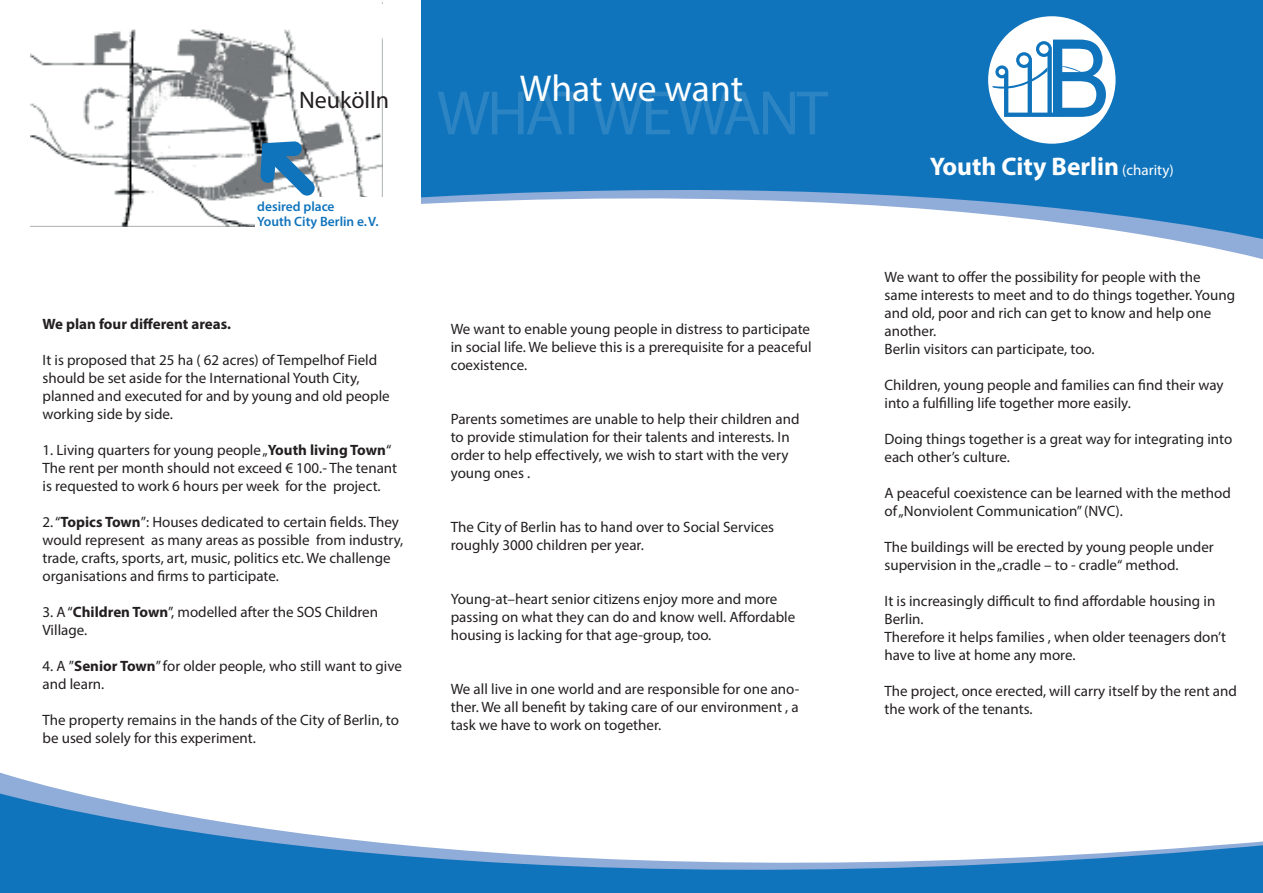
<style>
.page{position:relative;width:1263px;height:893px;background:#fff}
.page>*{position:absolute;margin:0;border:0;box-sizing:border-box;transform-origin:0 0}
.t1{font:63.3px "Myriad Pro";letter-spacing:-.05em;color:#fff}
.t2{font:37.5px "Myriad Pro";letter-spacing:-.005em;color:#fff}
.t3{font:700 25.5px "Myriad Pro";color:#fff}
.t4{font:24px "Myriad Pro";color:#231f20}
.t5{font:15px/18px "Myriad Pro";color:#231f20}
.t6{font:700 15px "Myriad Pro";color:#231f20}
.t7{font:600 13.5px/15px "Myriad Pro";color:#1074bc}
.s1{font-weight:700}
.s2{font-weight:400;font-size:15px}
</style>
<div class="page">
<svg style="left:421px;top:0;width:842px;height:246px;background:#398bc7"></svg>
<div style="left:988px;top:16px;width:127px;height:128px;background:#fff;border-radius:50%"></div>
<svg style="left:990px;top:40px;width:116px;height:77px"></svg>
<svg style="left:0;top:772px;width:1263px;height:121px"></svg>
<img style="left:31px;top:2px;width:351px;height:224px">
<svg style="left:260px;top:141px;width:55px;height:55px"></svg>
<div style="left:255px;top:198px;width:142px;height:63px;background:#fff"></div>
<h3 class="t4" style="left:299px;top:86px;width:92px">Neukölln</h3>
<p class="t7" style="left:257px;top:198px;width:123px">desired place<br>Youth City Berlin e.V.</p>
<h2 class="t2" style="left:520px;top:66px;width:225px">What we want</h2>
<h1 class="t1" style="left:437px;top:74px;width:393px">WHAT WE WANT</h1>
<p class="t6" style="left:43px;top:314px;width:190px">We plan four different areas.</p>
<p class="t5" style="left:43px;top:351px;width:349px">It is proposed that 25 ha ( 62 acres) of Tempelhof Field should be set aside for the International Youth City, planned and executed for and by young and old people working side by side.</p>
<p class="t5" style="left:43px;top:441px;width:356px">1. Living quarters for young people „<span class="s1">Youth living Town</span>“<br>The rent per month should not exceed € 100.- The tenant is requested to work 6 hours per week for the project.</p>
<p class="t5" style="left:43px;top:513px;width:362px">2. “<span class="s1">Topics Town</span>”: Houses dedicated to certain fields. They would represent as many areas as possible from industry, trade, crafts, sports, art, music, politics etc. We challenge organisations and firms to participate.</p>
<p class="t5" style="left:43px;top:603px;width:337px">3. A “<span class="s1">Children Town</span>”, modelled after the SOS Children<br>Village.</p>
<p class="t5" style="left:43px;top:657px;width:361px">4. A ”<span class="s1">Senior Town</span>” for older people, who still want to give and learn.</p>
<p class="t5" style="left:43px;top:711px;width:358px">The property remains in the hands of the City of Berlin, to be used solely for this experiment.</p>
<p class="t5" style="left:451px;top:320px;width:362px;text-align:justify">We want to enable young people in distress to participate in social life. We believe this is a prerequisite for a peaceful coexistence.</p>
<p class="t5" style="left:451px;top:410px;width:350px">Parents sometimes are unable to help their children and to provide stimulation for their talents and interests. In order to help effectively, we wish to start with the very young ones .</p>
<p class="t5" style="left:451px;top:518px;width:325px">The City of Berlin has to hand over to Social Services roughly 3000 children per year.</p>
<p class="t5" style="left:451px;top:590px;width:346px">Young-at–heart senior citizens enjoy more and more passing on what they can do and know well. Affordable housing is lacking for that age-group, too.</p>
<p class="t5" style="left:451px;top:680px;width:350px;text-align:justify">We all live in one world and are responsible for one ano&shy;ther. We all benefit by taking care of our environment , a task we have to work on together.</p>
<h3 class="t3" style="left:930px;top:150px;width:245px">Youth City Berlin <span class="s2">(charity)</span></h3>
<p class="t5" style="left:884px;top:268px;width:352px">We want to offer the possibility for people with the same interests to meet and to do things together. Young and old, poor and rich can get to know and help one another.<br>Berlin visitors can participate, too.</p>
<p class="t5" style="left:884px;top:376px;width:341px">Children, young people and families can find their way into a fulfilling life together more easily.</p>
<p class="t5" style="left:884px;top:430px;width:349px">Doing things together is a great way for integrating into each other’s culture.</p>
<p class="t5" style="left:884px;top:484px;width:348px">A peaceful coexistence can be learned with the method of „Nonviolent Communication” (NVC).</p>
<p class="t5" style="left:884px;top:538px;width:331px">The buildings will be erected by young people under supervision in the „cradle – to - cradle“ method.</p>
<p class="t5" style="left:884px;top:592px;width:343px">It is increasingly difficult to find affordable housing in Berlin.<br>Therefore it helps families , when older teenagers don’t have to live at home any more.</p>
<p class="t5" style="left:884px;top:682px;width:354px">The project, once erected, will carry itself by the rent and the work of the tenants.</p>
</div>
